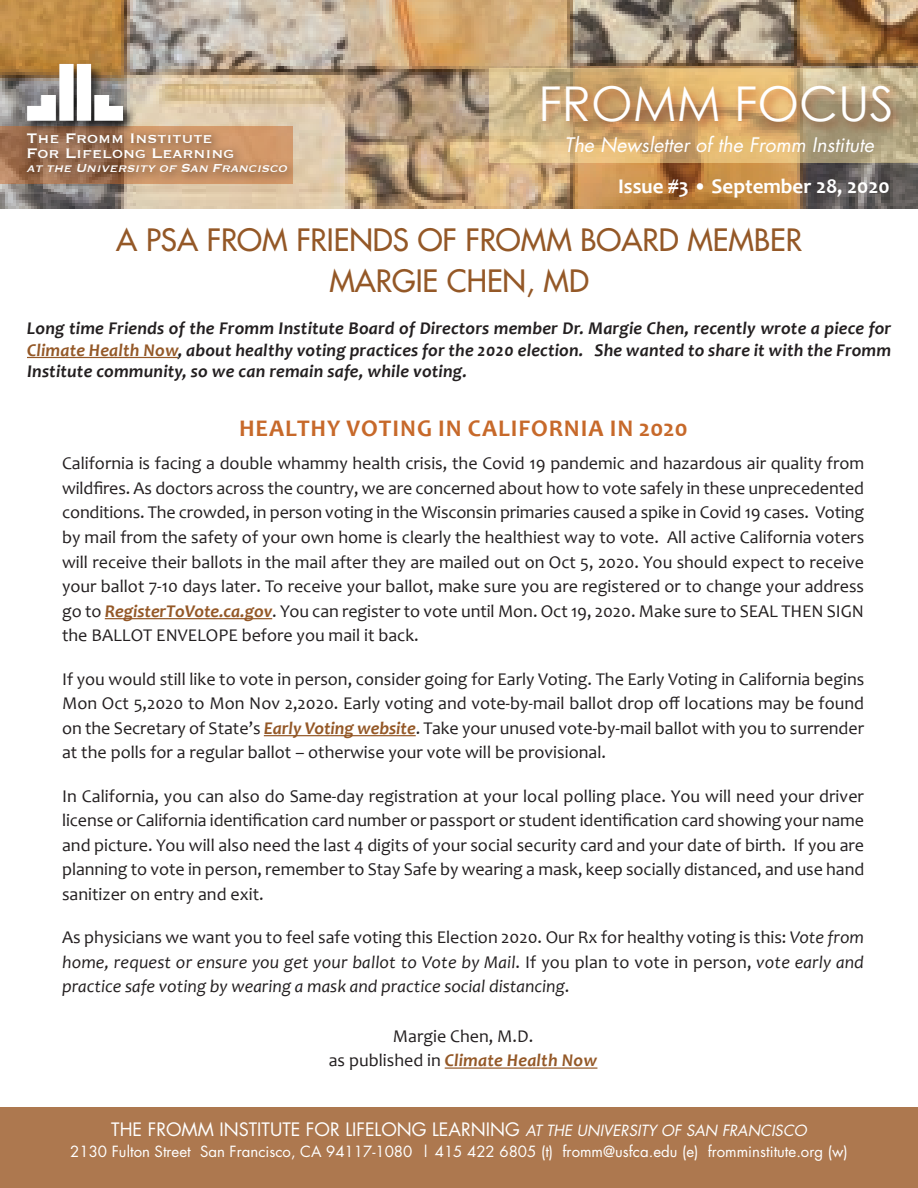
<style>
.page{position:relative;width:918px;height:1188px;background:#fff}
.page>*{position:absolute;margin:0;border:0;box-sizing:border-box;transform-origin:0 0}
.t1{font:48px "Century Gothic";color:#fff}
.t2{font:30px/40.8px "Futura";color:#945827;text-align:center}
.t3{font:700 24px "Candara";letter-spacing:.04em;color:#c7692a}
.t4{font:700 21px "Candara";color:#fff}
.t5{font:italic 19.5px "Futura";color:#fff}
.t6{font:18px/24.6px "Candara";color:#231f20;text-align:justify}
.t7{font:italic 18px/24.6px "Candara";color:#231f20;text-align:justify}
.t8{font:italic 700 18px/21.6px "Candara";letter-spacing:.01em;color:#231f20;text-align:justify}
.t9{font:18px "Futura";color:#fff}
.t10{font:18px/14.7px "Copperplate";color:#fff}
.t11{font:15px "Futura";color:#fff}
.t12{font:italic 15px "Copperplate";color:#fff}
.s1{color:#945827}
.s2{font-weight:700;font-style:italic;color:#945827}
.s3{font-style:normal}
.s4{font-style:italic;font-size:15px}
</style>
<div class="page">
<div style="left:0;top:1108px;width:918px;height:80px;background:#ad784f"></div>
<img style="left:0;top:0;width:918px;height:209px">
<div style="left:490px;top:68px;width:428px;height:94px;background:#ffe9a6;opacity:.5"></div>
<img style="left:265px;top:71px;width:653px;height:125px">
<img style="left:0;top:32px;width:187px;height:109px">
<img style="left:4px;top:57px;width:143px;height:60px">
<img style="left:3px;top:117px;width:311px;height:84px">
<hr style="left:27px;top:357px;width:151px;height:1px;background:#945827">
<hr style="left:105px;top:618px;width:167px;height:1px;background:#945827">
<hr style="left:264px;top:735px;width:152px;height:1px;background:#945827">
<hr style="left:445px;top:1067px;width:152px;height:2px;background:#945827">
<h1 class="t1" style="left:539px;top:73px;width:357px">FROMM FOCUS</h1>
<p class="t10" style="left:27px;top:131px;width:210px">The Fromm Institute<br>For Lifelong Learning</p>
<p class="t12" style="left:27px;top:161px;width:265px">at the University of San Francisco</p>
<p class="t5" style="left:565px;top:136px;width:314px">The Newsletter of the Fromm Institute</p>
<p class="t4" style="left:618px;top:178px;width:273px">Issue #3 • September 28, 2020</p>
<h2 class="t2" style="left:116px;top:222px;width:687px">A PSA FROM FRIENDS OF FROMM BOARD MEMBER<br>MARGIE CHEN, MD</h2>
<p class="t8" style="left:27px;top:319px;width:866px">Long time Friends of the Fromm Institute Board of Directors member Dr. Margie Chen, recently wrote a piece for <span class="s1">Climate Health Now</span>, about healthy voting practices for the 2020 election. She wanted to share it with the Fromm Institute community, so we can remain safe, while voting.</p>
<h3 class="t3" style="left:239px;top:419px;width:450px">HEALTHY VOTING IN CALIFORNIA IN 2020</h3>
<p class="t6" style="left:62px;top:453px;width:804px">California is facing a double whammy health crisis, the Covid 19 pandemic and hazardous air quality from wildfires. As doctors across the country, we are concerned about how to vote safely in these unprecedented conditions. The crowded, in person voting in the Wisconsin primaries caused a spike in Covid 19 cases. Voting by mail from the safety of your own home is clearly the healthiest way to vote. All active California voters will receive their ballots in the mail after they are mailed out on Oct 5, 2020. You should expect to receive your ballot 7‐10 days later. To receive your ballot, make sure you are registered or to change your address go to <span class="s2">RegisterToVote.ca.gov</span>. You can register to vote until Mon. Oct 19, 2020. Make sure to SEAL THEN SIGN the BALLOT ENVELOPE before you mail it back.</p>
<p class="t6" style="left:62px;top:668px;width:804px">If you would still like to vote in person, consider going for Early Voting. The Early Voting in California begins Mon Oct 5,2020 to Mon Nov 2,2020. Early voting and vote‐by‐mail ballot drop off locations may be found on the Secretary of State’s <span class="s2">Early Voting website</span>. Take your unused vote‐by‐mail ballot with you to surrender at the polls for a regular ballot – otherwise your vote will be provisional.</p>
<p class="t6" style="left:62px;top:785px;width:804px">In California, you can also do Same‐day registration at your local polling place. You will need your driver license or California identification card number or passport or student identification card showing your name and picture. You will also need the last 4 digits of your social security card and your date of birth. If you are planning to vote in person, remember to Stay Safe by wearing a mask, keep socially distanced, and use hand sanitizer on entry and exit.</p>
<p class="t7" style="left:62px;top:927px;width:803px"><span class="s3">As physicians we want you to feel safe voting this Election 2020. Our Rx for healthy voting is this:</span> Vote from home, request or ensure you get your ballot to Vote by Mail<span class="s3">. If you plan to vote in person,</span> vote early and practice safe voting by wearing a mask and practice social distancing<span class="s3">.</span></p>
<p class="t6" style="left:329px;top:1025px;width:270px;text-align:center">Margie Chen, M.D.<br>as published in <span class="s2">Climate Health Now</span></p>
<p class="t9" style="left:111px;top:1121px;width:700px">THE FROMM INSTITUTE FOR LIFELONG LEARNING <span class="s4">AT THE UNIVERSITY OF SAN FRANCISCO</span></p>
<p class="t11" style="left:70px;top:1144px;width:779px">2130 Fulton Street San Francisco, CA 94117-1080 | 415 422 6805 (t) fromm@usfca.edu (e) fromminstitute.org (w)</p>
</div>
